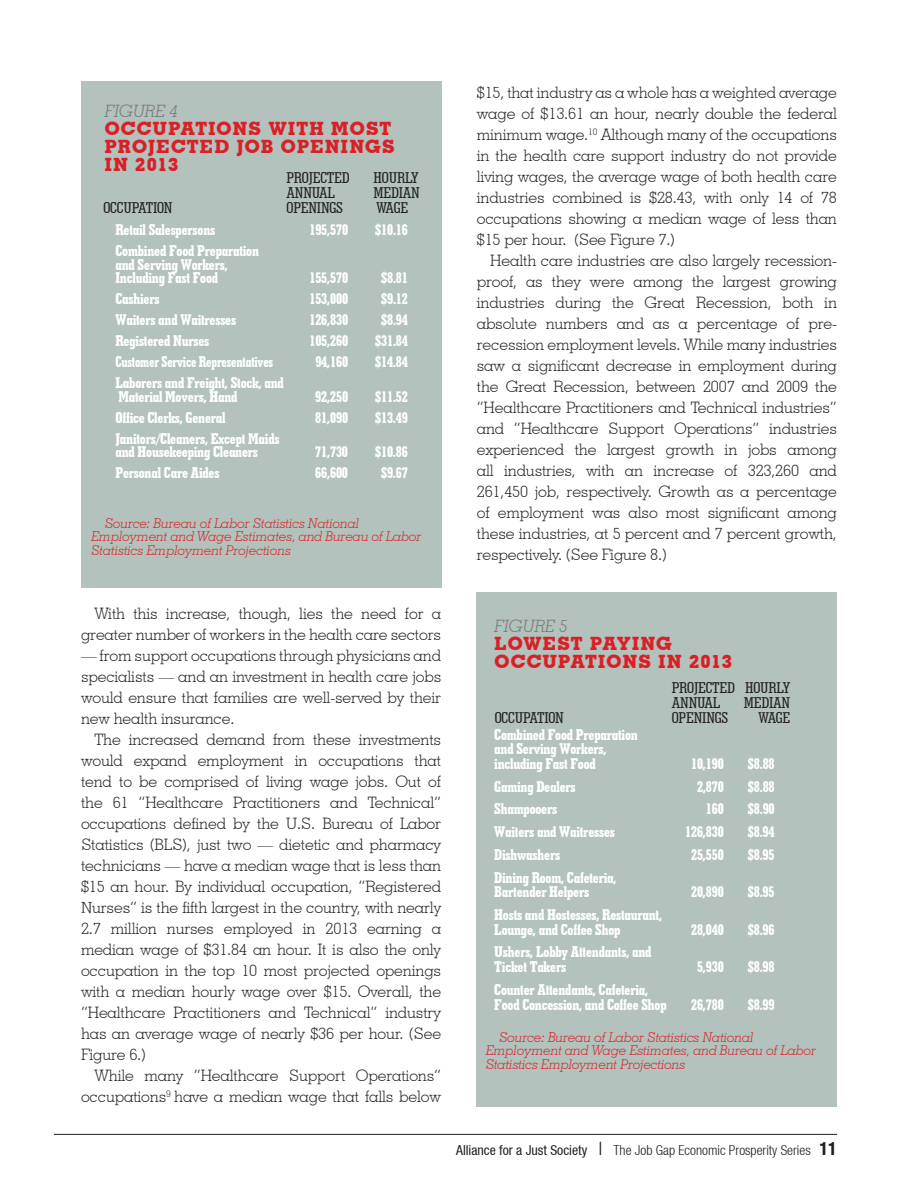
<style>
.page{position:relative;width:918px;height:1188px;background:#fff}
.page>*{position:absolute;margin:0;border:0;box-sizing:border-box;transform-origin:0 0}
.t1{font:700 18.3px/18px "Geometric Slab 703 BT Xtra";letter-spacing:.07em;color:#da1f26}
.t2{font:italic 300 17.1px "Geometric Slab 703 BT";letter-spacing:-.01em;color:#757679}
.t3{font:300 15.75px/21px "Geometric Slab 703 BT";letter-spacing:-.01em;color:#231f20;text-align:justify}
.t4{font:15.75px/14.2px "Geometric Slab 703 BT Xtra Bold Cond";letter-spacing:-.01em;color:#fff}
.t5{font:500 condensed 15.75px/15px "Geometric Slab 703 BT";letter-spacing:-.01em;color:#231f20}
.t6{font:15.75px "Geometric Slab 703 BT Xtra Bold Cond";letter-spacing:-.01em;color:#fff;scale:.9 1}
.t7{font:300 condensed 13.8px "Helvetica Neue LT";color:#231f20}
.t8{font:italic 300 13.5px/13.5px "Geometric Slab 703 BT";letter-spacing:-.01em;color:#da1f26}
.s1{font-weight:400}
.s2{font-weight:400;font-size:18.3px}
.s3{font-weight:700;font-size:18.3px}
</style>
<div class="page">
<hr style="left:54px;top:1134px;width:783px;height:1px;background:#231f20">
<div style="left:81px;top:81px;width:360px;height:506px;background:#b3c2bc"></div>
<div style="left:477px;top:592px;width:360px;height:515px;background:#b3c2bc"></div>
<p class="t2" style="left:105px;top:101px;width:75px">FIGURE 4</p>
<p class="t1" style="left:105px;top:120px;width:291px">OCCUPATIONS WITH MOST<br>PROJECTED JOB OPENINGS<br>IN 2013</p>
<p class="t5" style="left:287px;top:170px;width:65px">PROJECTED</p>
<p class="t5" style="left:374px;top:170px;width:47px">HOURLY</p>
<p class="t5" style="left:287px;top:185px;width:50px">ANNUAL</p>
<p class="t5" style="left:374px;top:185px;width:48px">MEDIAN</p>
<p class="t5" style="left:104px;top:200px;width:71px">OCCUPA TION</p>
<p class="t5" style="left:287px;top:200px;width:58px">OP ENINGS</p>
<p class="t5" style="left:376px;top:200px;width:33px">WAGE</p>
<p class="t4" style="left:116px;top:223px;width:101px">Retail Salespersons</p>
<p class="t4" style="left:309px;top:223px;width:40px">195,570</p>
<p class="t4" style="left:375px;top:223px;width:34px">$10.16</p>
<p class="t4" style="left:116px;top:244px;width:145px;line-height:13.5px">Combined Food Preparation and Serving Workers,<br>Including Fast Food</p>
<p class="t4" style="left:309px;top:270px;width:40px">155,570</p>
<p class="t4" style="left:381px;top:270px;width:28px">$8.81</p>
<p class="t4" style="left:116px;top:291px;width:46px">Cashiers</p>
<p class="t4" style="left:309px;top:291px;width:40px">153,000</p>
<p class="t4" style="left:381px;top:291px;width:28px">$9.12</p>
<p class="t4" style="left:116px;top:312px;width:122px">Waiters and Waitresses</p>
<p class="t4" style="left:309px;top:312px;width:40px">126,830</p>
<p class="t4" style="left:381px;top:312px;width:28px">$8.94</p>
<p class="t4" style="left:116px;top:333px;width:95px">Registered Nurses</p>
<p class="t4" style="left:309px;top:333px;width:40px">105,260</p>
<p class="t4" style="left:375px;top:333px;width:34px">$31.84</p>
<p class="t6" style="left:116px;top:352px;width:177px">Customer Service Representatives</p>
<p class="t4" style="left:315px;top:355px;width:34px">94,160</p>
<p class="t4" style="left:375px;top:355px;width:34px">$14.84</p>
<p class="t4" style="left:115px;top:376px;width:170px;line-height:13.5px">Laborers and Freight, Stock, and<br>Material Movers, Hand</p>
<p class="t4" style="left:315px;top:389px;width:34px">92,250</p>
<p class="t4" style="left:375px;top:389px;width:34px">$11.52</p>
<p class="t4" style="left:115px;top:410px;width:112px">Office Clerks, General</p>
<p class="t4" style="left:315px;top:410px;width:34px">81,090</p>
<p class="t4" style="left:375px;top:410px;width:34px">$13.49</p>
<p class="t4" style="left:115px;top:431px;width:166px;line-height:13.5px">Janitors/Cleaners, Except Maids and Housekeeping Cleaners</p>
<p class="t4" style="left:315px;top:444px;width:34px">71,730</p>
<p class="t4" style="left:375px;top:444px;width:34px">$10.86</p>
<p class="t4" style="left:115px;top:465px;width:106px">Personal Care Aides</p>
<p class="t4" style="left:315px;top:465px;width:34px">66,600</p>
<p class="t4" style="left:381px;top:465px;width:28px">$9.67</p>
<p class="t8" style="left:92px;top:516px;width:332px;text-indent:14px">Source: Bureau of Labor Statistics National<br>Employment and Wage Estimates, and Bureau of Labor<br>Statistics Employment Projections</p>
<p class="t3" style="left:477px;top:82px;width:362px">$15, that industry as a whole has a weighted average wage of $13.61 an hour, nearly double the federal minimum wage.<sup>10</sup> Although many of the occupations in the health care support industry do not provide living wages, the average wage of both health care industries combined is $28.43, with only 14 of 78 occupations showing a median wage of less than $15 per hour. (See Figure 7.)</p>
<p class="t3" style="left:477px;top:250px;width:362px;text-indent:13px">Health care industries are also largely recession&shy;proof, as they were among the largest growing industries during the Great Recession, both in absolute numbers and as a percentage of pre&shy;recession employment levels. While many industries saw a significant decrease in employment during the Great Recession, between 2007 and 2009 the “Healthcare Practitioners and Technical industries” and “Healthcare Support Operations” industries experienced the largest growth in jobs among all industries, with an increase of 323,260 and 261,450 job, respectively. Growth as a percentage of employment was also most significant among these industries, at 5 percent and 7 percent growth, respectively. (See Figure 8.)</p>
<p class="t3" style="left:81px;top:603px;width:362px;text-align:right">With this increase, though, lies the need for a greater number of workers in the health care sectors</p>
<p class="t3" style="left:81px;top:645px;width:362px">— from support occupations through physicians and specialists — and an investment in health care jobs would ensure that families are well-served by their new health insurance.</p>
<p class="t3" style="left:81px;top:729px;width:362px;text-indent:13px">The increased demand from these investments would expand employment in occupations that tend to be comprised of living wage jobs. Out of the 61 “Healthcare Practitioners and Technical” occupations defined by the U.S. Bureau of Labor Statistics (BLS), just two — dietetic and pharmacy technicians — have a median wage that is less than $15 an hour. By individual occupation, “Registered Nurses” is the fifth largest in the country, with nearly 2.7 million nurses employed in 2013 earning a median wage of $31.84 an hour. It is also the only occupation in the top 10 most projected openings with a median hourly wage over $15. Overall, the “Healthcare Practitioners and Technical” industry has an average wage of nearly $36 per hour. (See Figure 6.)</p>
<p class="t3" style="left:81px;top:1064px;width:362px;text-align:right">While many “Healthcare Support Operations” occupations<sup>9</sup> have a median wage that falls below</p>
<p class="t2" style="left:495px;top:615px;width:75px">FIGURE 5</p>
<p class="t1" style="left:495px;top:634px;width:239px">LOWEST PAYING<br>OCCUPATIONS IN 2013</p>
<p class="t5" style="left:672px;top:680px;width:120px">PROJECTED HOURLY<br>ANNUAL</p>
<p class="t5" style="left:744px;top:695px;width:48px">MEDIAN</p>
<p class="t5" style="left:495px;top:710px;width:71px">OCCUPA TION</p>
<p class="t5" style="left:672px;top:710px;width:58px">OP ENINGS</p>
<p class="t5" style="left:758px;top:710px;width:33px">WAGE</p>
<p class="t4" style="left:494px;top:727px;width:145px">Combined Food Preparation and Serving Workers, including Fast Food</p>
<p class="t4" style="left:691px;top:756px;width:34px">10,190</p>
<p class="t4" style="left:748px;top:756px;width:28px">$8.88</p>
<p class="t4" style="left:494px;top:779px;width:83px">Gaming Dealers</p>
<p class="t4" style="left:697px;top:779px;width:28px">2,870</p>
<p class="t4" style="left:748px;top:779px;width:28px">$8.88</p>
<p class="t4" style="left:494px;top:802px;width:64px">Shampooers</p>
<p class="t4" style="left:706px;top:802px;width:20px">160</p>
<p class="t4" style="left:748px;top:802px;width:28px">$8.90</p>
<p class="t4" style="left:494px;top:824px;width:122px">Waiters and Waitresses</p>
<p class="t4" style="left:685px;top:824px;width:40px">126,830</p>
<p class="t4" style="left:748px;top:824px;width:28px">$8.94</p>
<p class="t4" style="left:494px;top:847px;width:67px">Dishwashers</p>
<p class="t4" style="left:691px;top:847px;width:34px">25,550</p>
<p class="t4" style="left:748px;top:847px;width:28px">$8.95</p>
<p class="t4" style="left:494px;top:870px;width:124px">Dining Room, Cafeteria,<br>Bartender Helpers</p>
<p class="t4" style="left:691px;top:884px;width:34px">20,890</p>
<p class="t4" style="left:748px;top:884px;width:28px">$8.95</p>
<p class="t4" style="left:494px;top:907px;width:169px">Hosts and Hostesses, Restaurant,<br>Lounge, and Coffee Shop</p>
<p class="t4" style="left:494px;top:944px;width:159px">Ushers, Lobby Attendants, and<br>Ticket Takers</p>
<p class="t4" style="left:691px;top:922px;width:34px">28,040</p>
<p class="t4" style="left:748px;top:922px;width:28px">$8.96</p>
<p class="t4" style="left:697px;top:959px;width:28px">5,930</p>
<p class="t4" style="left:748px;top:959px;width:28px">$8.98</p>
<p class="t4" style="left:494px;top:981px;width:174px;line-height:15px">Counter Attendants, Cafeteria,<br>Food Concession, and Coffee Shop</p>
<p class="t4" style="left:691px;top:997px;width:34px">26,780</p>
<p class="t4" style="left:748px;top:997px;width:28px">$8.99</p>
<p class="t8" style="left:486px;top:1030px;width:332px;text-indent:14px">Source: Bureau of Labor Statistics National<br>Employment and Wage Estimates, and Bureau of Labor<br>Statistics Employment Projections</p>
<p class="t7" style="left:456px;top:1143px;width:382px"><span class="s1">Alliance for a Just Society</span> <span class="s2">|</span> The Job Gap Economic Prosperity Series <span class="s3">11</span></p>
</div>
